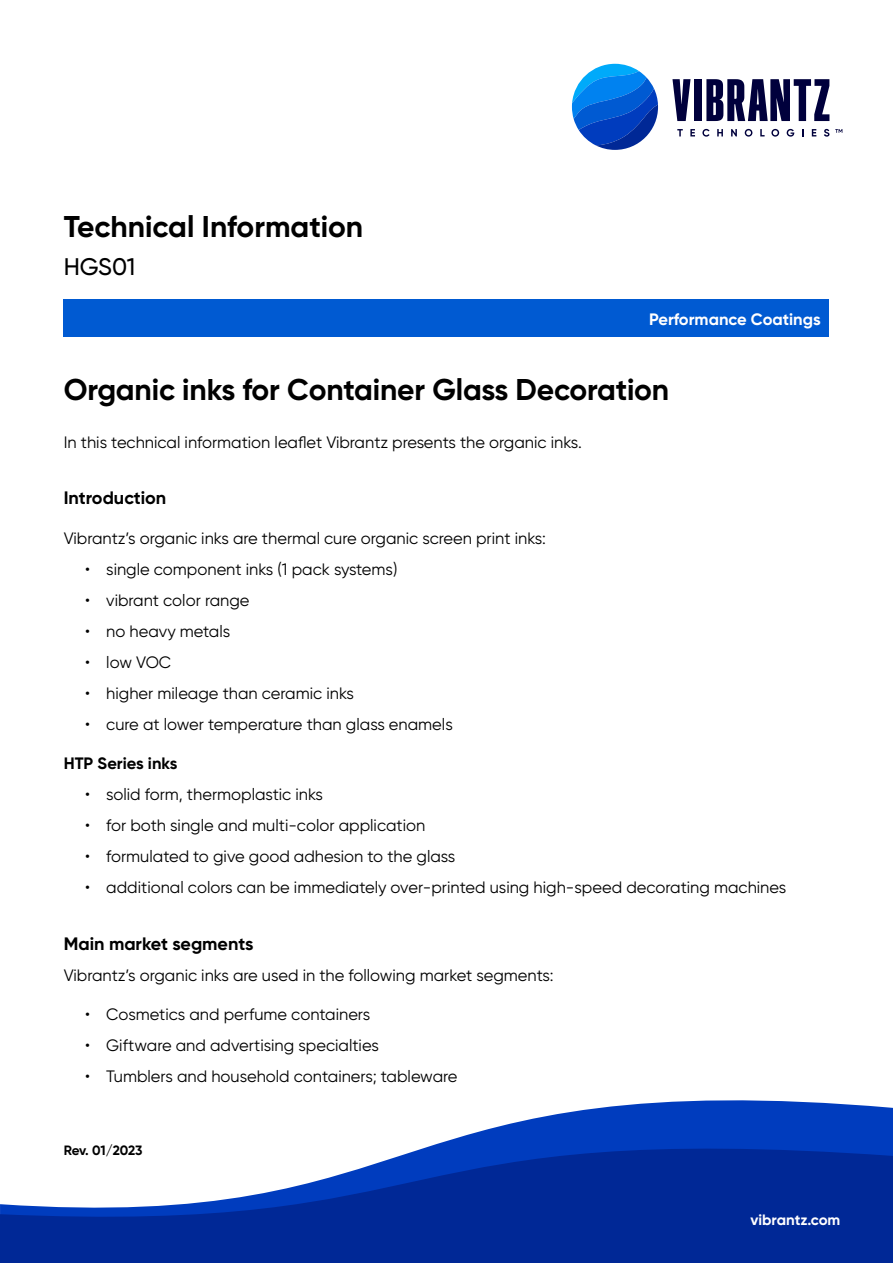
<style>
.page{position:relative;width:893px;height:1263px;background:#fff}
.page>*{position:absolute;margin:0;border:0;box-sizing:border-box;transform-origin:0 0}
.t1{font:700 30px "Gilroy";letter-spacing:-.005em;color:#000}
.t2{font:500 24px "Gilroy";letter-spacing:-.01em;color:#000}
.t3{font:700 18px "Gilroy";color:#000}
.t4{font:16.5px "Gilroy";color:#000}
.t5{font:700 16.5px "Gilroy";color:#fff}
.t6{font:700 16.5px "Gilroy";color:#000}
.t7{font:700 15px "Gilroy";color:#fff}
.t8{font:700 13.5px "Gilroy";letter-spacing:-.02em;color:#000}
</style>
<div class="page">
<svg style="left:672px;top:79px;width:18px;height:42px"></svg>
<div style="left:694px;top:79px;width:8px;height:42px;background:#00003c"></div>
<svg style="left:706px;top:79px;width:123px;height:42px"></svg>
<svg style="left:677px;top:129px;width:6px;height:7px"></svg>
<svg style="left:690px;top:129px;width:5px;height:7px"></svg>
<svg style="left:702px;top:129px;width:7px;height:8px"></svg>
<svg style="left:717px;top:129px;width:6px;height:7px"></svg>
<svg style="left:731px;top:129px;width:6px;height:7px"></svg>
<svg style="left:745px;top:129px;width:7px;height:8px"></svg>
<svg style="left:760px;top:129px;width:5px;height:7px"></svg>
<svg style="left:771px;top:129px;width:8px;height:8px"></svg>
<svg style="left:787px;top:129px;width:7px;height:8px"></svg>
<svg style="left:802px;top:129px;width:2px;height:7px"></svg>
<svg style="left:812px;top:129px;width:4px;height:7px"></svg>
<svg style="left:824px;top:129px;width:5px;height:8px"></svg>
<svg style="left:835px;top:129px;width:7px;height:4px"></svg>
<svg style="left:572px;top:64px;width:86px;height:86px"></svg>
<div style="left:64px;top:299px;width:765px;height:38px;background:#005ad2"></div>
<svg style="left:532px;top:1100px;width:361px;height:19px;fill:#003cbe"></svg>
<svg style="left:0;top:1119px;width:893px;height:144px;fill:#002896"></svg>
<h1 class="t1" style="left:64px;top:207px;width:301px">Technical Information</h1>
<h2 class="t2" style="left:64px;top:251px;width:73px">HGS01</h2>
<p class="t5" style="left:649px;top:309px;width:173px">Performance Coatings</p>
<h1 class="t1" style="left:64px;top:370px;width:607px">Organic inks for Container Glass Decoration</h1>
<p class="t4" style="left:64px;top:432px;width:520px">In this technical information leaflet Vibrantz presents the organic inks.</p>
<p class="t3" style="left:64px;top:486px;width:104px">Introduction</p>
<p class="t4" style="left:64px;top:528px;width:484px">Vibrantz’s organic inks are thermal cure organic screen print inks:</p>
<p class="t4" style="left:85px;top:559px;width:314px">• single component inks (1 pack systems)</p>
<p class="t4" style="left:85px;top:590px;width:166px">• vibrant color range</p>
<p class="t4" style="left:85px;top:621px;width:147px">• no heavy metals</p>
<p class="t4" style="left:85px;top:652px;width:88px">• low VOC</p>
<p class="t4" style="left:85px;top:683px;width:270px">• higher mileage than ceramic inks</p>
<p class="t4" style="left:85px;top:714px;width:369px">• cure at lower temperature than glass enamels</p>
<p class="t6" style="left:64px;top:753px;width:115px">HTP Series inks</p>
<p class="t4" style="left:85px;top:784px;width:240px">• solid form, thermoplastic inks</p>
<p class="t4" style="left:85px;top:815px;width:342px">• for both single and multi-color application</p>
<p class="t4" style="left:85px;top:846px;width:372px">• formulated to give good adhesion to the glass</p>
<p class="t4" style="left:85px;top:877px;width:703px">• additional colors can be immediately over-printed using high-speed decorating machines</p>
<p class="t3" style="left:64px;top:932px;width:191px">Main market segments</p>
<p class="t4" style="left:64px;top:965px;width:491px">Vibrantz’s organic inks are used in the following market segments:</p>
<p class="t4" style="left:85px;top:1004px;width:287px">• Cosmetics and perfume containers</p>
<p class="t4" style="left:85px;top:1035px;width:295px">• Giftware and advertising specialties</p>
<p class="t4" style="left:85px;top:1066px;width:374px">• Tumblers and household containers; tableware</p>
<p class="t8" style="left:64px;top:1142px;width:80px">Rev. 01/2023</p>
<p class="t7" style="left:750px;top:1210px;width:91px">vibrantz.com</p>
</div>
